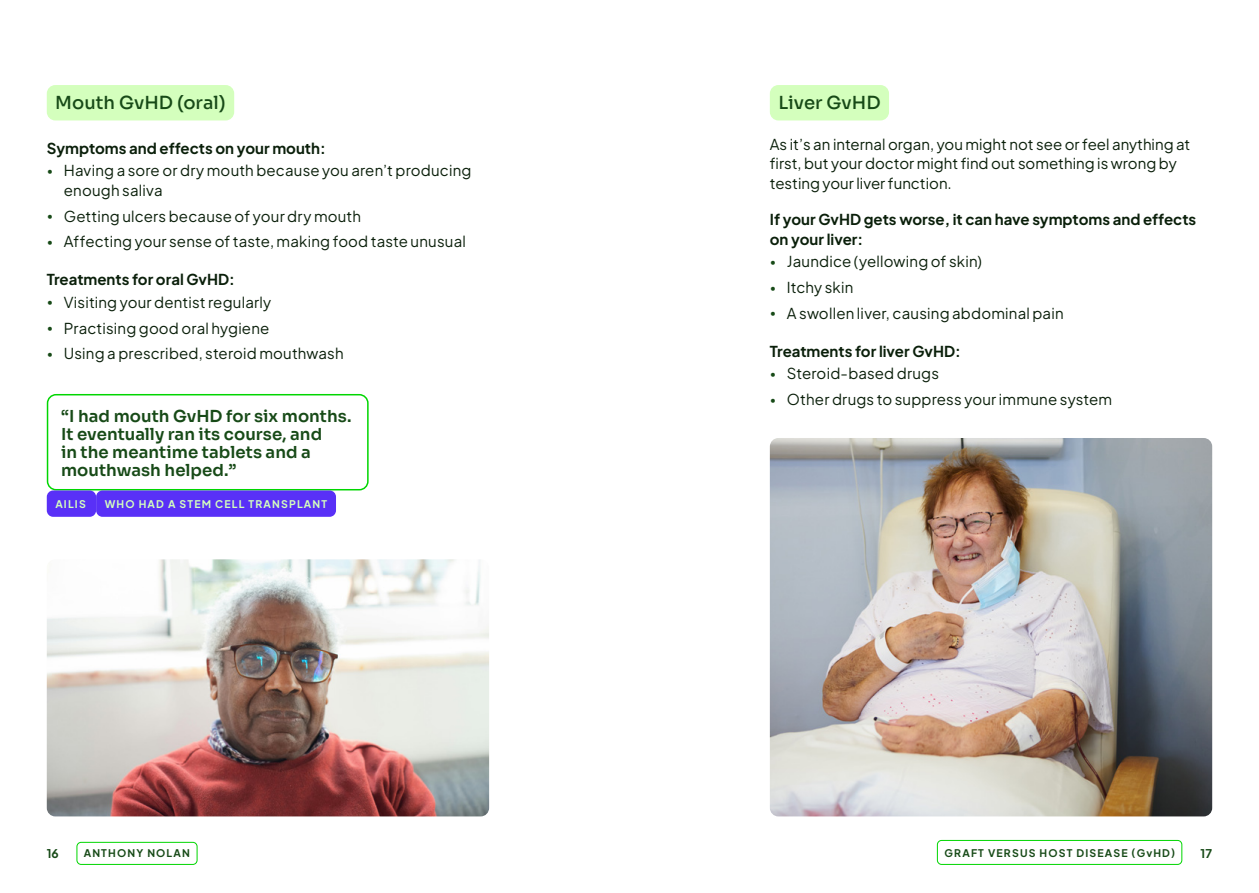
<style>
.page{position:relative;width:1259px;height:893px;background:#fff}
.page>*{position:absolute;margin:0;border:0;box-sizing:border-box;transform-origin:0 0}
.t1{font:500 18px "Sora";color:#174a17}
.t2{font:600 16.5px/18.1px "Sora";color:#174a17}
.t3{font:15px/19.5px "Plus Jakarta Sans";letter-spacing:.01em;color:#0a1f0a}
.t4{font:700 15px/19.5px "Plus Jakarta Sans";color:#0a1f0a}
.t5{font:700 12px "Plus Jakarta Sans";color:#174a17}
.t6{font:700 10.5px "Plus Jakarta Sans";letter-spacing:.11em;color:#174a17}
.t7{font:700 10.5px "Plus Jakarta Sans";letter-spacing:.11em;color:#d4ffbd}
.s1{font-size:12px;color:#174a17}
</style>
<div class="page">
<div style="left:77px;top:842px;width:120px;height:23px;border:1px solid #00d600;border-radius:4px"></div>
<div style="left:937px;top:840px;width:245px;height:25px;border:1px solid #00d600;border-radius:4px"></div>
<img style="left:47px;top:559px;width:442px;height:257px">
<img style="left:770px;top:438px;width:442px;height:378px">
<div style="left:47px;top:85px;width:187px;height:35px;background:#d4ffbd;border-radius:9px"></div>
<div style="left:770px;top:85px;width:119px;height:35px;background:#d4ffbd;border-radius:9px"></div>
<div style="left:47px;top:394px;width:322px;height:96px;border:2px solid #00d600;border-radius:9px"></div>
<div style="left:96px;top:490px;width:240px;height:27px;background:#5930f7;border-radius:6px"></div>
<div style="left:47px;top:490px;width:49px;height:27px;background:#5930f7;border-radius:6px"></div>
<p class="t1" style="left:55px;top:88px;width:172px">Mouth GvHD (oral)</p>
<p class="t4" style="left:47px;top:137px;width:280px">Symptoms and effects on your mouth:</p>
<p class="t3" style="left:64px;top:159px;width:409px;text-indent:-17px"><span class="s1">•</span> Having a sore or dry mouth because you aren’t producing enough saliva</p>
<p class="t3" style="left:47px;top:205px;width:316px"><span class="s1">•</span> Getting ulcers because of your dry mouth</p>
<p class="t3" style="left:47px;top:231px;width:421px"><span class="s1">•</span> Affecting your sense of taste, making food taste unusual</p>
<p class="t4" style="left:47px;top:268px;width:190px">Treatments for oral GvHD:</p>
<p class="t3" style="left:47px;top:291px;width:226px"><span class="s1">•</span> Visiting your dentist regularly</p>
<p class="t3" style="left:47px;top:317px;width:224px"><span class="s1">•</span> Practising good oral hygiene</p>
<p class="t3" style="left:47px;top:343px;width:298px"><span class="s1">•</span> Using a prescribed, steroid mouthwash</p>
<p class="t2" style="left:61px;top:405px;width:292px">“I had mouth GvHD for six months.<br>It eventually ran its course, and<br>in the meantime tablets and a mouthwash helped.”</p>
<p class="t7" style="left:55px;top:495px;width:32px">AILIS</p>
<p class="t7" style="left:105px;top:495px;width:224px">WHO HAD A STEM CELL TRANSPLANT</p>
<p class="t1" style="left:778px;top:88px;width:104px">Liver GvHD</p>
<p class="t3" style="left:770px;top:133px;width:422px">As it’s an internal organ, you might not see or feel anything at first, but your doctor might find out something is wrong by testing your liver function.</p>
<p class="t4" style="left:770px;top:208px;width:428px">If your GvHD gets worse, it can have symptoms and effects on your liver:</p>
<p class="t3" style="left:770px;top:250px;width:214px"><span class="s1">•</span> Jaundice (yellowing of skin)</p>
<p class="t3" style="left:770px;top:276px;width:85px"><span class="s1">•</span> Itchy skin</p>
<p class="t3" style="left:770px;top:302px;width:295px"><span class="s1">•</span> A swollen liver, causing abdominal pain</p>
<p class="t4" style="left:770px;top:339px;width:192px">Treatments for liver GvHD:</p>
<p class="t3" style="left:770px;top:362px;width:171px"><span class="s1">•</span> Steroid-based drugs</p>
<p class="t3" style="left:770px;top:388px;width:344px"><span class="s1">•</span> Other drugs to suppress your immune system</p>
<p class="t5" style="left:47px;top:843px;width:13px">16</p>
<p class="t6" style="left:84px;top:844px;width:108px">ANTHONY NOLAN</p>
<p class="t6" style="left:944px;top:843px;width:232px">GRAFT VERSUS HOST DISEASE (GvHD)</p>
<p class="t5" style="left:1200px;top:842px;width:13px">17</p>
</div>
